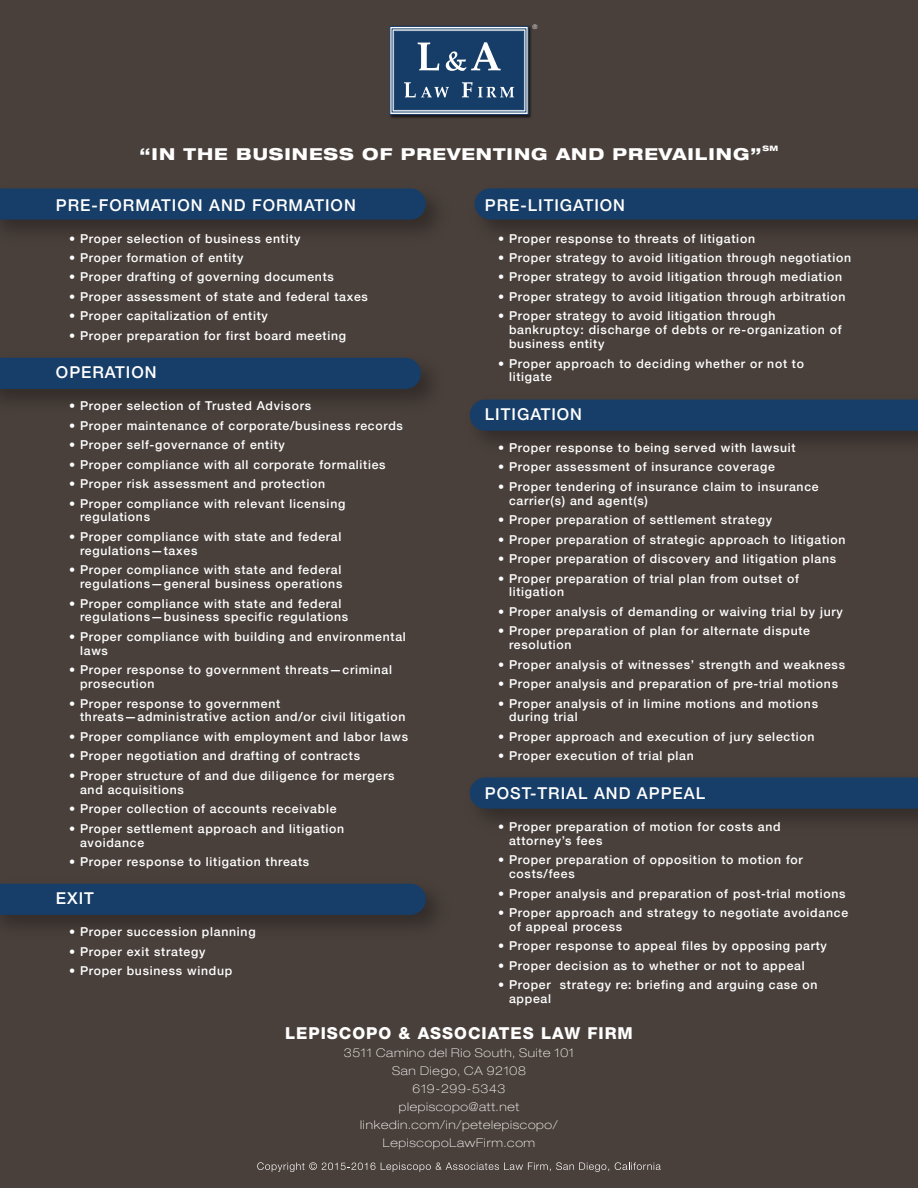
<style>
.page{position:relative;width:918px;height:1188px;background:#49403b}
.page>*{position:absolute;margin:0;border:0;box-sizing:border-box;transform-origin:0 0}
.t1{font:800 expanded 16.5px "Helvetica Neue LT Pro";letter-spacing:.06em;color:#fff}
.t2{font:800 16.5px "Helvetica Neue LT Pro";letter-spacing:.06em;color:#fff}
.t3{font:500 16.35px "Helvetica Neue LT";letter-spacing:.06em;color:#fff}
.t4{font:500 12.3px/13.8px "Helvetica Neue LT";letter-spacing:.06em;color:#fff}
.t5{font:100 expanded 12px/18px "Helvetica Neue LT Pro";letter-spacing:.06em;color:#fff;text-align:center}
.t6{font:800 expanded 7.5px "Helvetica Neue LT Pro";color:#fff}
.t7{font:300 6.3px "Helvetica Neue LT";color:#fff}
</style>
<div class="page">
<svg style="left:257px;top:1162px;width:118px;height:10px"></svg>
<svg style="left:381px;top:1162px;width:228px;height:10px"></svg>
<svg style="left:615px;top:1162px;width:46px;height:8px"></svg>
<img style="left:390px;top:26px;width:141px;height:92px">
<svg style="left:389px;top:26px;width:140px;height:89px;background:#8fa0b4"></svg>
<div style="left:394px;top:31px;width:130px;height:79px;background:#163d68;border:1px solid #163d68"></div>
<svg style="left:404px;top:82px;width:45px;height:15px"></svg>
<svg style="left:462px;top:82px;width:52px;height:16px"></svg>
<svg style="left:418px;top:42px;width:21px;height:28px"></svg>
<svg style="left:446px;top:42px;width:55px;height:29px"></svg>
<div style="left:474px;top:202px;width:444px;height:29px;background:#39312d"></div>
<div style="left:475px;top:188px;width:443px;height:32px;background:#163e68"></div>
<img style="left:469px;top:399px;width:449px;height:43px">
<div style="left:470px;top:400px;width:448px;height:31px;background:#163e68"></div>
<div style="left:469px;top:791px;width:449px;height:29px;background:#39312d"></div>
<div style="left:470px;top:777px;width:448px;height:32px;background:#163e68"></div>
<div style="left:0;top:188px;width:426px;height:32px;background:#163e68"></div>
<img style="left:0;top:357px;width:431px;height:44px">
<div style="left:0;top:358px;width:421px;height:31px;background:#163e68"></div>
<img style="left:0;top:883px;width:436px;height:43px">
<div style="left:0;top:884px;width:426px;height:31px;background:#163e68"></div>
<p class="t7" style="left:533px;top:23px;width:7px">®</p>
<h1 class="t1" style="left:140px;top:143px;width:623px">“IN THE BUSINESS OF PREVENTING AND PREVAILING”</h1>
<p class="t6" style="left:763px;top:143px;width:17px">SM</p>
<h2 class="t3" style="left:56px;top:195px;width:301px">PRE-FORMATION AND FORMATION</h2>
<p class="t4" style="left:69px;top:231px;width:233px">• Proper selection of business entity</p>
<p class="t4" style="left:69px;top:251px;width:176px">• Proper formation of entity</p>
<p class="t4" style="left:69px;top:270px;width:266px">• Proper drafting of governing documents</p>
<p class="t4" style="left:69px;top:290px;width:300px">• Proper assessment of state and federal taxes</p>
<p class="t4" style="left:69px;top:309px;width:200px">• Proper capitalization of entity</p>
<p class="t4" style="left:69px;top:328px;width:279px">• Proper preparation for first board meeting</p>
<h2 class="t3" style="left:56px;top:363px;width:102px">OPERATION</h2>
<p class="t4" style="left:69px;top:399px;width:244px">• Proper selection of Trusted Advisors</p>
<p class="t4" style="left:69px;top:418px;width:335px">• Proper maintenance of corporate/business records</p>
<p class="t4" style="left:69px;top:438px;width:217px">• Proper self-governance of entity</p>
<p class="t4" style="left:69px;top:457px;width:318px">• Proper compliance with all corporate formalities</p>
<p class="t4" style="left:69px;top:477px;width:258px">• Proper risk assessment and protection</p>
<p class="t4" style="left:80px;top:496px;width:267px;text-indent:-11px">• Proper compliance with relevant licensing regulations</p>
<p class="t4" style="left:80px;top:530px;width:263px;text-indent:-11px">• Proper compliance with state and federal regulations—taxes</p>
<p class="t4" style="left:69px;top:563px;width:275px;text-align:right">• Proper compliance with state and federal regulations—general business operations</p>
<p class="t4" style="left:80px;top:596px;width:270px;text-indent:-11px">• Proper compliance with state and federal regulations—business specific regulations</p>
<p class="t4" style="left:80px;top:630px;width:327px;text-indent:-11px">• Proper compliance with building and environmental laws</p>
<p class="t4" style="left:80px;top:663px;width:314px;text-indent:-11px">• Proper response to government threats—criminal prosecution</p>
<p class="t4" style="left:80px;top:696px;width:327px;text-indent:-11px">• Proper response to government threats—administrative action and/or civil litigation</p>
<p class="t4" style="left:69px;top:730px;width:341px">• Proper compliance with employment and labor laws</p>
<p class="t4" style="left:69px;top:749px;width:292px">• Proper negotiation and drafting of contracts</p>
<p class="t4" style="left:80px;top:768px;width:316px;text-indent:-11px">• Proper structure of and due diligence for mergers and acquisitions</p>
<p class="t4" style="left:69px;top:802px;width:269px">• Proper collection of accounts receivable</p>
<p class="t4" style="left:80px;top:821px;width:266px;text-indent:-11px">• Proper settlement approach and litigation avoidance</p>
<p class="t4" style="left:69px;top:855px;width:242px">• Proper response to litigation threats</p>
<h2 class="t3" style="left:56px;top:889px;width:40px">EXIT</h2>
<p class="t4" style="left:69px;top:925px;width:188px">• Proper succession planning</p>
<p class="t4" style="left:69px;top:945px;width:138px">• Proper exit strategy</p>
<p class="t4" style="left:69px;top:964px;width:165px">• Proper business windup</p>
<h2 class="t3" style="left:485px;top:195px;width:142px">PRE-LITIGATION</h2>
<p class="t4" style="left:498px;top:231px;width:259px">• Proper response to threats of litigation</p>
<p class="t4" style="left:498px;top:251px;width:355px">• Proper strategy to avoid litigation through negotiation</p>
<p class="t4" style="left:498px;top:270px;width:346px">• Proper strategy to avoid litigation through mediation</p>
<p class="t4" style="left:498px;top:290px;width:349px">• Proper strategy to avoid litigation through arbitration</p>
<p class="t4" style="left:509px;top:309px;width:334px;text-indent:-11px">• Proper strategy to avoid litigation through bankruptcy: discharge of debts or re-organization of business entity</p>
<p class="t4" style="left:509px;top:356px;width:296px;text-indent:-11px">• Proper approach to deciding whether or not to litigate</p>
<h2 class="t3" style="left:485px;top:404px;width:99px">LITIGATION</h2>
<p class="t4" style="left:498px;top:441px;width:299px">• Proper response to being served with lawsuit</p>
<p class="t4" style="left:498px;top:460px;width:278px">• Proper assessment of insurance coverage</p>
<p class="t4" style="left:509px;top:479px;width:311px;text-indent:-11px">• Proper tendering of insurance claim to insurance carrier(s) and agent(s)</p>
<p class="t4" style="left:498px;top:513px;width:276px">• Proper preparation of settlement strategy</p>
<p class="t4" style="left:498px;top:532px;width:349px">• Proper preparation of strategic approach to litigation</p>
<p class="t4" style="left:498px;top:552px;width:340px">• Proper preparation of discovery and litigation plans</p>
<p class="t4" style="left:509px;top:571px;width:291px;text-indent:-11px">• Proper preparation of trial plan from outset of litigation</p>
<p class="t4" style="left:498px;top:605px;width:346px">• Proper analysis of demanding or waiving trial by jury</p>
<p class="t4" style="left:509px;top:624px;width:303px;text-indent:-11px">• Proper preparation of plan for alternate dispute resolution</p>
<p class="t4" style="left:498px;top:657px;width:348px">• Proper analysis of witnesses’ strength and weakness</p>
<p class="t4" style="left:498px;top:677px;width:341px">• Proper analysis and preparation of pre-trial motions</p>
<p class="t4" style="left:509px;top:696px;width:310px;text-indent:-11px">• Proper analysis of in limine motions and motions during trial</p>
<p class="t4" style="left:498px;top:730px;width:318px">• Proper approach and execution of jury selection</p>
<p class="t4" style="left:498px;top:749px;width:197px">• Proper execution of trial plan</p>
<h2 class="t3" style="left:485px;top:783px;width:222px">POST-TRIAL AND APPEAL</h2>
<p class="t4" style="left:509px;top:819px;width:273px;text-indent:-11px">• Proper preparation of motion for costs and attorney’s fees</p>
<p class="t4" style="left:509px;top:853px;width:295px;text-indent:-11px">• Proper preparation of opposition to motion for costs/fees</p>
<p class="t4" style="left:498px;top:886px;width:349px">• Proper analysis and preparation of post-trial motions</p>
<p class="t4" style="left:509px;top:906px;width:341px;text-indent:-11px">• Proper approach and strategy to negotiate avoidance of appeal process</p>
<p class="t4" style="left:498px;top:939px;width:330px">• Proper response to appeal files by opposing party</p>
<p class="t4" style="left:498px;top:958px;width:308px">• Proper decision as to whether or not to appeal</p>
<p class="t4" style="left:509px;top:978px;width:310px;text-indent:-11px">• Proper strategy re: briefing and arguing case on appeal</p>
<h1 class="t2" style="left:285px;top:1024px;width:349px">LEPISCOPO &amp; ASSOCIATES LAW FIRM</h1>
<p class="t5" style="left:344px;top:1044px;width:232px">3511 Camino del Rio South, Suite 101<br>San Diego, CA 92108<br>619-299-5343<br>plepiscopo@att.net linkedin.com/in/petelepiscopo/<br>LepiscopoLawFirm.com</p>
</div>
